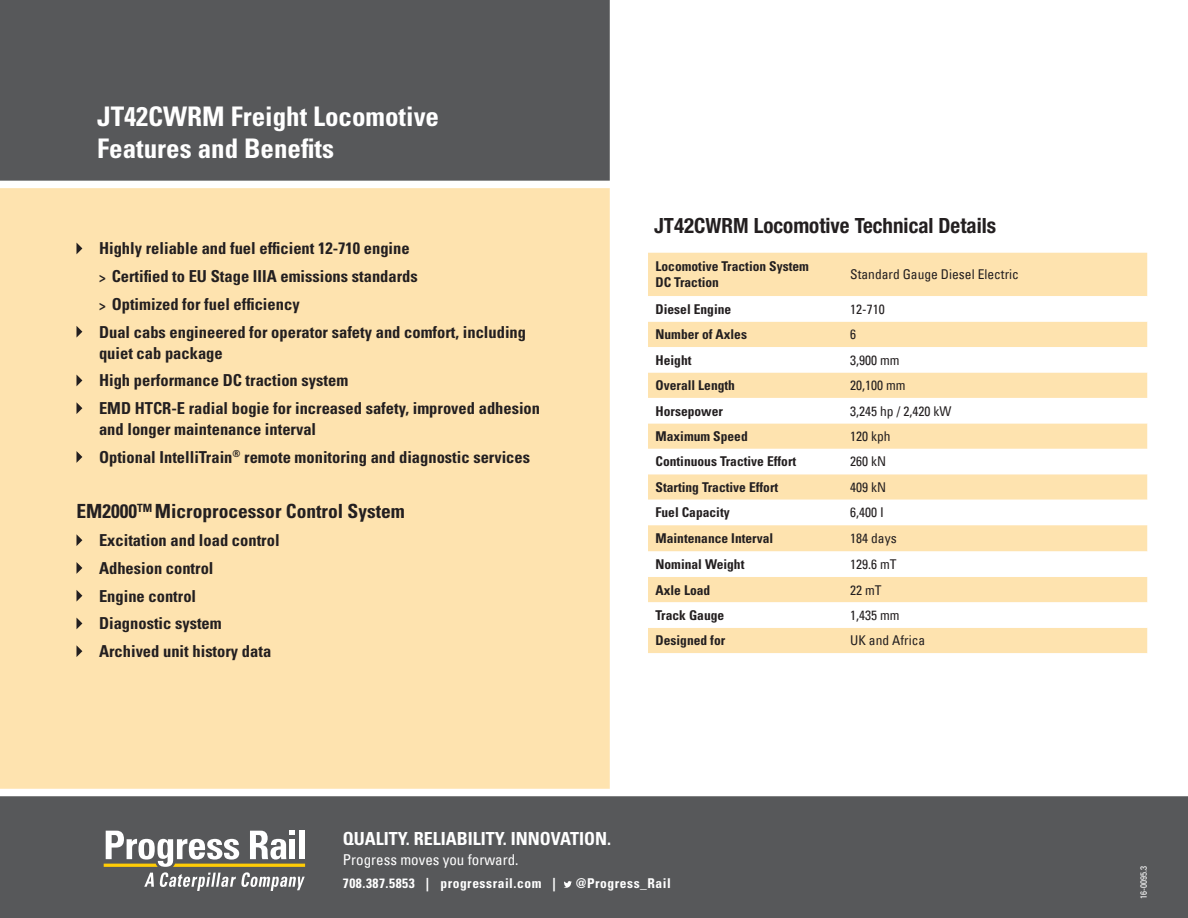
<style>
.page{position:relative;width:1188px;height:918px;background:#fff}
.page>*{position:absolute;margin:0;border:0;box-sizing:border-box;transform-origin:0 0}
.t1{font:700 condensed 27px/31.5px "Univers LT Std";color:#fff}
.t2{font:700 condensed 21px "Helvetica Neue LT Std";color:#231f20}
.t3{font:700 condensed 19.5px "Univers LT Std";color:#231f20}
.t4{font:700 condensed 18px "Univers LT Std";color:#fff}
.t5{font:700 condensed 16.5px/21px "Univers LT Std";color:#231f20}
.t6{font:condensed 15px "Univers LT Std";color:#fff}
.t7{font:700 condensed 13.5px "Univers LT Std";color:#231f20}
.t8{font:condensed 13.5px "Univers LT Std";color:#231f20}
.t9{font:700 condensed 13.5px "Univers LT Std";letter-spacing:.04em;color:#fff}
.t10{font:condensed 9px "Univers LT Std";color:#fff}
.s1{font-size:13.5px}
</style>
<div class="page">
<div style="left:0;top:792px;width:1188px;height:126px;background:#57585a"></div>
<div style="left:0;top:177px;width:615px;height:617px;background:#fee3af"></div>
<svg style="left:77px;top:243px;width:5px;height:11px"></svg>
<svg style="left:77px;top:326px;width:5px;height:11px"></svg>
<svg style="left:77px;top:375px;width:5px;height:11px"></svg>
<svg style="left:77px;top:403px;width:5px;height:11px"></svg>
<svg style="left:77px;top:451px;width:5px;height:12px"></svg>
<svg style="left:77px;top:535px;width:5px;height:11px"></svg>
<svg style="left:77px;top:562px;width:5px;height:12px"></svg>
<svg style="left:77px;top:590px;width:5px;height:11px"></svg>
<svg style="left:77px;top:618px;width:5px;height:11px"></svg>
<svg style="left:77px;top:646px;width:5px;height:11px"></svg>
<div style="left:0;top:789px;width:1188px;height:7px;background:#fff"></div>
<div style="left:0;top:0;width:616px;height:187px;background:#57585a"></div>
<div style="left:610px;top:0;width:7px;height:795px;background:#fff"></div>
<div style="left:0;top:181px;width:613px;height:7px;background:#fff"></div>
<div style="left:648px;top:253px;width:499px;height:43px;background:#fee3af"></div>
<svg style="left:648px;top:321px;width:499px;height:332px;fill:#fee3af"></svg>
<svg style="left:564px;top:881px;width:8px;height:7px"></svg>
<svg style="left:104px;top:831px;width:201px;height:60px"></svg>
<p class="t1" style="left:97px;top:101px;width:343px">JT42CWRM Freight Locomotive<br>Features and Benefits</p>
<p class="t5" style="left:99px;top:238px;width:312px">Highly reliable and fuel efficient 12-710 engine</p>
<p class="t5" style="left:99px;top:266px;width:320px"><span class="s1">&gt;</span> Certified to EU Stage IIIA emissions standards</p>
<p class="t5" style="left:99px;top:293px;width:202px"><span class="s1">&gt;</span> Optimized for fuel efficiency</p>
<p class="t5" style="left:99px;top:321px;width:429px">Dual cabs engineered for operator safety and comfort, including quiet cab package</p>
<p class="t5" style="left:99px;top:370px;width:251px">High performance DC traction system</p>
<p class="t5" style="left:99px;top:398px;width:443px">EMD HTCR-E radial bogie for increased safety, improved adhesion and longer maintenance interval</p>
<p class="t5" style="left:99px;top:446px;width:433px">Optional IntelliTrain<sup>®</sup> remote monitoring and diagnostic services</p>
<p class="t3" style="left:76px;top:499px;width:330px">EM2000<sup>TM</sup> Microprocessor Control System</p>
<p class="t5" style="left:99px;top:530px;width:182px">Excitation and load control</p>
<p class="t5" style="left:99px;top:557px;width:116px">Adhesion control</p>
<p class="t5" style="left:99px;top:585px;width:99px">Engine control</p>
<p class="t5" style="left:99px;top:613px;width:124px">Diagnostic system</p>
<p class="t5" style="left:99px;top:641px;width:174px">Archived unit history data</p>
<p class="t2" style="left:654px;top:213px;width:343px">JT42CWRM Locomotive Technical Details</p>
<p class="t7" style="left:656px;top:258px;width:155px">Locomotive Traction System</p>
<p class="t7" style="left:656px;top:274px;width:65px">DC Traction</p>
<p class="t8" style="left:850px;top:266px;width:170px">Standard Gauge Diesel Electric</p>
<p class="t7" style="left:656px;top:301px;width:77px">Diesel Engine</p>
<p class="t8" style="left:850px;top:300px;width:36px">12-710</p>
<p class="t7" style="left:656px;top:326px;width:93px">Number of Axles</p>
<p class="t8" style="left:850px;top:326px;width:7px">6</p>
<p class="t7" style="left:656px;top:352px;width:38px">Height</p>
<p class="t8" style="left:850px;top:351px;width:51px">3,900 mm</p>
<p class="t7" style="left:656px;top:377px;width:81px">Overall Length</p>
<p class="t8" style="left:850px;top:377px;width:57px">20,100 mm</p>
<p class="t7" style="left:656px;top:402px;width:69px">Horsepower</p>
<p class="t8" style="left:850px;top:402px;width:103px">3,245 hp / 2,420 kW</p>
<p class="t7" style="left:656px;top:428px;width:94px">Maximum Speed</p>
<p class="t8" style="left:850px;top:428px;width:42px">120 kph</p>
<p class="t7" style="left:656px;top:453px;width:142px">Continuous Tractive Effort</p>
<p class="t8" style="left:850px;top:453px;width:37px">260 kN</p>
<p class="t7" style="left:656px;top:479px;width:124px">Starting Tractive Effort</p>
<p class="t8" style="left:850px;top:479px;width:37px">409 kN</p>
<p class="t7" style="left:656px;top:504px;width:76px">Fuel Capacity</p>
<p class="t8" style="left:850px;top:504px;width:35px">6,400 I</p>
<p class="t7" style="left:656px;top:530px;width:119px">Maintenance Interval</p>
<p class="t8" style="left:850px;top:530px;width:48px">184 days</p>
<p class="t7" style="left:656px;top:556px;width:90px">Nominal Weight</p>
<p class="t8" style="left:850px;top:556px;width:48px">129.6 mT</p>
<p class="t7" style="left:656px;top:581px;width:56px">Axle Load</p>
<p class="t8" style="left:850px;top:581px;width:33px">22 mT</p>
<p class="t7" style="left:656px;top:607px;width:70px">Track Gauge</p>
<p class="t8" style="left:850px;top:607px;width:51px">1,435 mm</p>
<p class="t7" style="left:656px;top:632px;width:71px">Designed for</p>
<p class="t8" style="left:850px;top:632px;width:76px">UK and Africa</p>
<p class="t4" style="left:343px;top:828px;width:270px">QUALITY. RELIABILITY. INNOVATION.</p>
<p class="t6" style="left:343px;top:850px;width:177px">Progress moves you forward.</p>
<p class="t9" style="left:343px;top:875px;width:215px">708.387.5853 | progressrail.com |</p>
<p class="t9" style="left:576px;top:875px;width:96px">@Progress_Rail</p>
<p class="t10" style="left:1138px;top:899px;width:34px;rotate:-90deg">16-0095.3</p>
</div>
